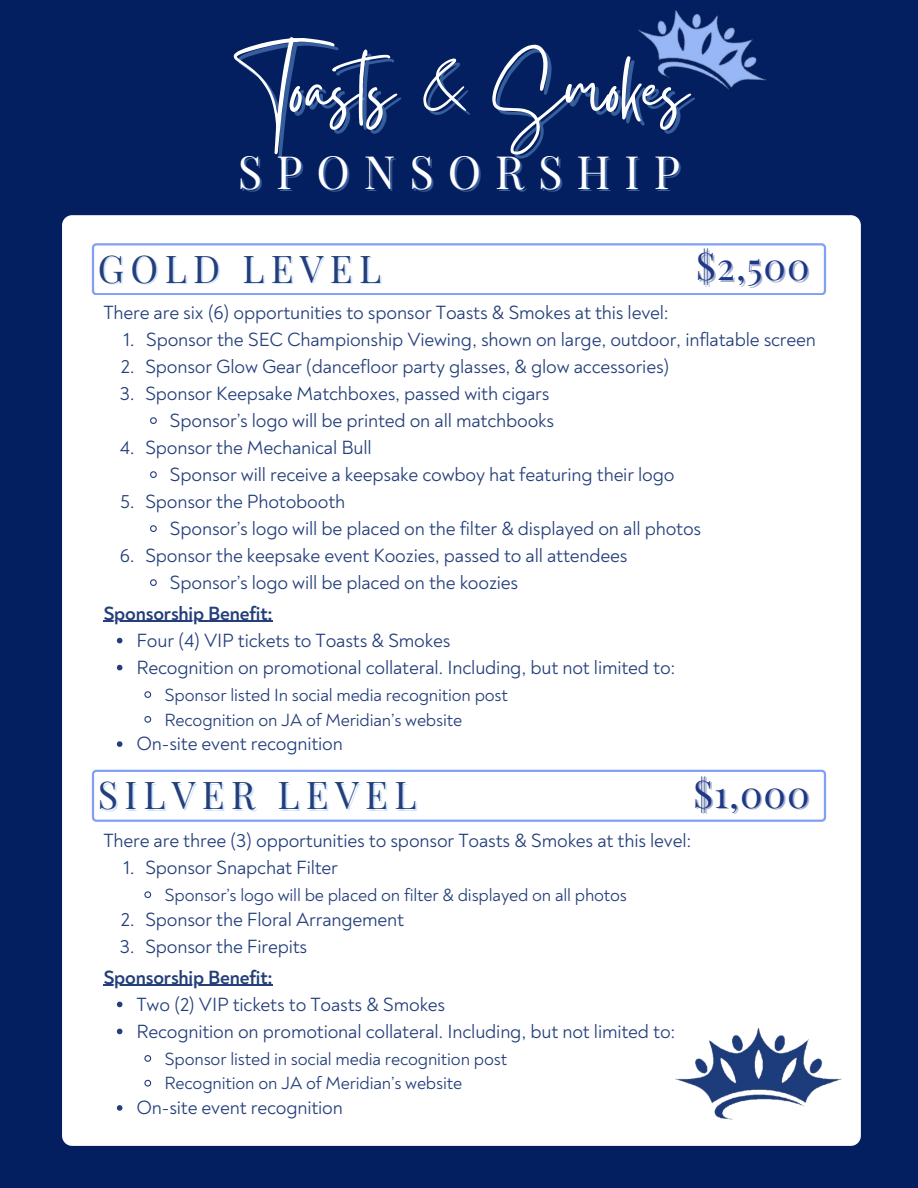
<style>
.page{position:relative;width:918px;height:1188px;background:#041f60}
.page>*{position:absolute;margin:0;border:0;box-sizing:border-box;transform-origin:0 0}
.t1{font:90px "Gistesy";color:#fff}
.t2{font:45px "Playfair Display";letter-spacing:.31em;color:#fff}
.t3{font:37.5px "Playfair Display";letter-spacing:.17em;color:#233e7a}
.t4{font:37.5px "Playfair Display";letter-spacing:.03em;color:#1e3886}
.t5{font:19.5px/27px "Noah";letter-spacing:-.01em;color:#233e7a}
.t6{font:700 19.5px "Noah";letter-spacing:-.01em;color:#233e7a}
.t7{font:18px "Noah";letter-spacing:-.01em;color:#233e7a}
</style>
<div class="page">
<div style="left:62px;top:215px;width:799px;height:931px;background:#fff"></div>
<img style="left:638px;top:10px;width:129px;height:80px">
<svg style="left:149px;top:416px;width:9px;height:9px"></svg>
<svg style="left:149px;top:470px;width:9px;height:9px"></svg>
<svg style="left:149px;top:524px;width:9px;height:9px"></svg>
<svg style="left:149px;top:578px;width:9px;height:9px"></svg>
<svg style="left:117px;top:638px;width:5px;height:5px"></svg>
<svg style="left:117px;top:665px;width:5px;height:5px"></svg>
<svg style="left:144px;top:690px;width:8px;height:9px"></svg>
<svg style="left:144px;top:715px;width:8px;height:9px"></svg>
<svg style="left:117px;top:741px;width:5px;height:6px"></svg>
<hr style="left:103px;top:621px;width:169px;height:1px;background:#233e7a">
<svg style="left:144px;top:890px;width:8px;height:9px"></svg>
<svg style="left:117px;top:1002px;width:5px;height:5px"></svg>
<svg style="left:117px;top:1029px;width:5px;height:5px"></svg>
<svg style="left:144px;top:1054px;width:8px;height:9px"></svg>
<svg style="left:144px;top:1079px;width:8px;height:8px"></svg>
<svg style="left:117px;top:1105px;width:5px;height:6px"></svg>
<hr style="left:103px;top:985px;width:169px;height:1px;background:#233e7a">
<img style="left:669px;top:1015px;width:180px;height:107px">
<svg style="left:92px;top:243px;width:734px;height:52px;background:#f4f6fe"></svg>
<svg style="left:92px;top:770px;width:734px;height:51px;background:#f6f8fe"></svg>
<p class="t1" style="left:230px;top:26px;width:459px">Toasts &amp; Smokes</p>
<p class="t2" style="left:238px;top:140px;width:444px">SPONSORSHIP</p>
<p class="t3" style="left:98px;top:242px;width:285px">GOLD LEVEL</p>
<p class="t4" style="left:696px;top:239px;width:115px">$2,500</p>
<p class="t5" style="left:120px;top:299px;width:551px;text-indent:-16px">There are six (6) opportunities to sponsor Toasts &amp; Smokes at this level:<br>1.<br>2.<br>3.</p>
<p class="t5" style="left:146px;top:326px;width:672px">Sponsor the SEC Championship Viewing, shown on large, outdoor, inflatable screen</p>
<p class="t5" style="left:145px;top:353px;width:526px">Sponsor Glow Gear (dancefloor party glasses, &amp; glow accessories)</p>
<p class="t5" style="left:145px;top:380px;width:406px">Sponsor Keepsake Matchboxes, passed with cigars</p>
<p class="t5" style="left:170px;top:407px;width:386px">Sponsor’s logo will be printed on all matchbooks</p>
<p class="t5" style="left:145px;top:434px;width:228px">Sponsor the Mechanical Bull</p>
<p class="t5" style="left:170px;top:461px;width:506px">Sponsor will receive a keepsake cowboy hat featuring their logo</p>
<p class="t5" style="left:145px;top:488px;width:202px">Sponsor the Photobooth</p>
<p class="t5" style="left:170px;top:515px;width:533px">Sponsor’s logo will be placed on the filter &amp; displayed on all photos</p>
<p class="t5" style="left:145px;top:542px;width:484px">Sponsor the keepsake event Koozies, passed to all attendees</p>
<p class="t5" style="left:170px;top:569px;width:350px">Sponsor’s logo will be placed on the koozies</p>
<p class="t5" style="left:120px;top:434px;width:16px">4.</p>
<p class="t5" style="left:121px;top:488px;width:16px">5.</p>
<p class="t5" style="left:120px;top:542px;width:17px">6.</p>
<p class="t6" style="left:103px;top:602px;width:171px">Sponsorship Benefit:</p>
<p class="t5" style="left:136px;top:627px;width:315px">Four (4) VIP tickets to Toasts &amp; Smokes</p>
<p class="t5" style="left:136px;top:654px;width:541px">Recognition on promotional collateral. Including, but not limited to:</p>
<p class="t7" style="left:165px;top:684px;width:345px">Sponsor listed In social media recognition post</p>
<p class="t7" style="left:165px;top:709px;width:299px">Recognition on JA of Meridian’s website</p>
<p class="t5" style="left:136px;top:731px;width:208px">On-site event recognition</p>
<p class="t3" style="left:98px;top:769px;width:320px">SILVER LEVEL</p>
<p class="t4" style="left:693px;top:767px;width:118px">$1,000</p>
<p class="t5" style="left:123px;top:827px;width:570px;text-indent:-20px">There are three (3) opportunities to sponsor Toasts &amp; Smokes at this level:<br>1.</p>
<p class="t5" style="left:120px;top:906px;width:16px">2.<br>3.</p>
<p class="t5" style="left:145px;top:854px;width:195px">Sponsor Snapchat Filter</p>
<p class="t7" style="left:165px;top:884px;width:464px">Sponsor’s logo will be placed on filter &amp; displayed on all photos</p>
<p class="t5" style="left:145px;top:906px;width:261px">Sponsor the Floral Arrangement</p>
<p class="t5" style="left:145px;top:933px;width:164px">Sponsor the Firepits</p>
<p class="t6" style="left:103px;top:965px;width:171px">Sponsorship Benefit:</p>
<p class="t5" style="left:136px;top:991px;width:310px">Two (2) VIP tickets to Toasts &amp; Smokes</p>
<p class="t5" style="left:136px;top:1018px;width:541px">Recognition on promotional collateral. Including, but not limited to:</p>
<p class="t7" style="left:165px;top:1048px;width:344px">Sponsor listed in social media recognition post</p>
<p class="t7" style="left:165px;top:1073px;width:299px">Recognition on JA of Meridian’s website</p>
<p class="t5" style="left:136px;top:1095px;width:208px">On-site event recognition</p>
</div>
